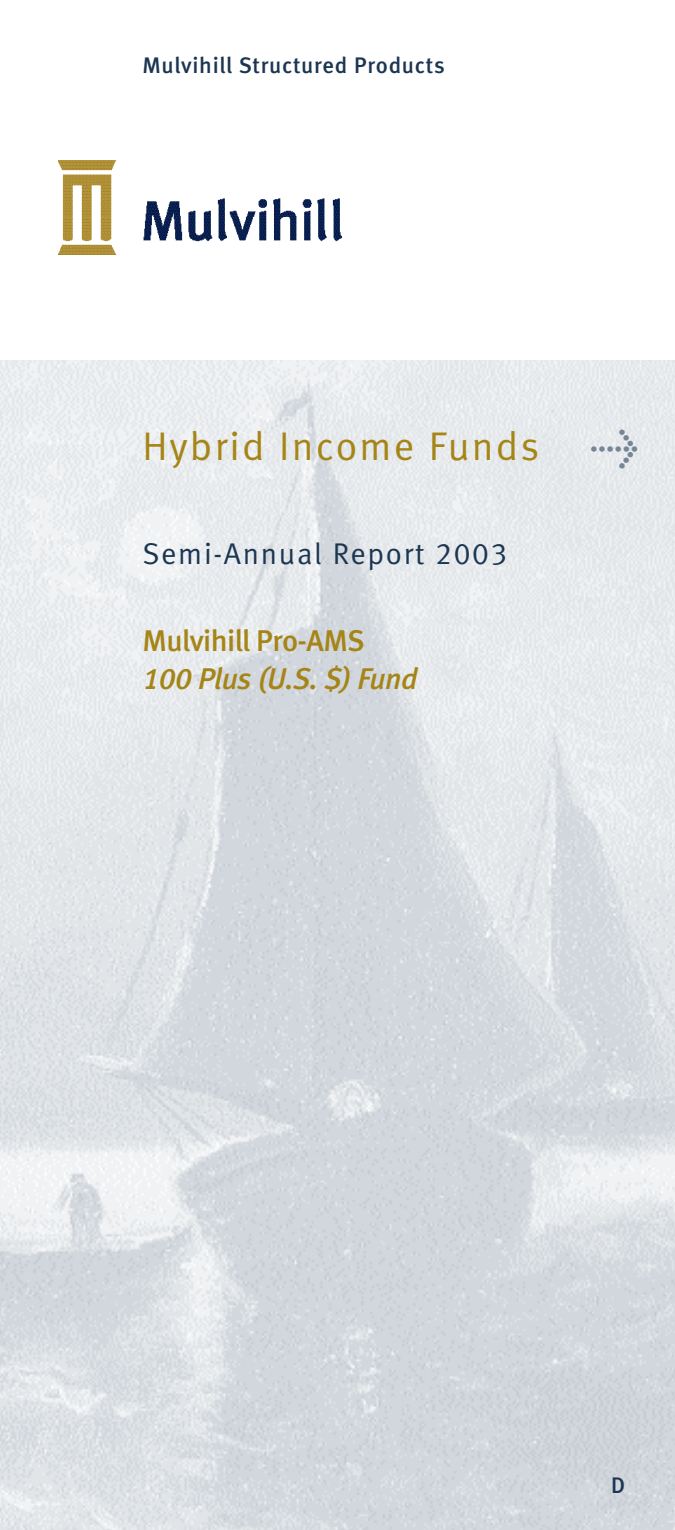
<style>
.page{position:relative;width:675px;height:1530px;background:#fff}
.page>*{position:absolute;margin:0;border:0;box-sizing:border-box;transform-origin:0 0}
.t1{font:40px "Meta Normal LF";letter-spacing:.055em;color:#a58518}
.t2{font:40px "Meta Medium Expert";color:#778697}
.t3{font:30px "Meta Normal LF";letter-spacing:.055em;color:#1c3652}
.t4{font:italic 30px "Meta Medium LF";letter-spacing:-.015em;color:#a58518}
.t5{font:30px "Meta Medium LF";letter-spacing:-.02em;color:#a58518}
.t6{font:500 22.5px "Meta";letter-spacing:.035em;color:#1c3652}
</style>
<div class="page">
<img style="left:0;top:360px;width:675px;height:1170px">
<img style="left:58px;top:161px;width:282px;height:56px">
<img style="left:58px;top:217px;width:284px;height:37px">
<p class="t6" style="left:142px;top:56px;width:304px">Mulvihill Structured Products</p>
<h1 class="t1" style="left:142px;top:431px;width:398px">Hybrid Income Funds</h1>
<h1 class="t2" style="left:590px;top:423px;width:49px">l</h1>
<h2 class="t3" style="left:143px;top:542px;width:366px">Semi-Annual Report 2003</h2>
<h2 class="t5" style="left:143px;top:629px;width:224px">Mulvihill Pro-AMS</h2>
<h2 class="t4" style="left:143px;top:667px;width:277px">100 Plus (U.S. $) Fund</h2>
<p class="t6" style="left:611px;top:1476px;width:15px">D</p>
</div>
